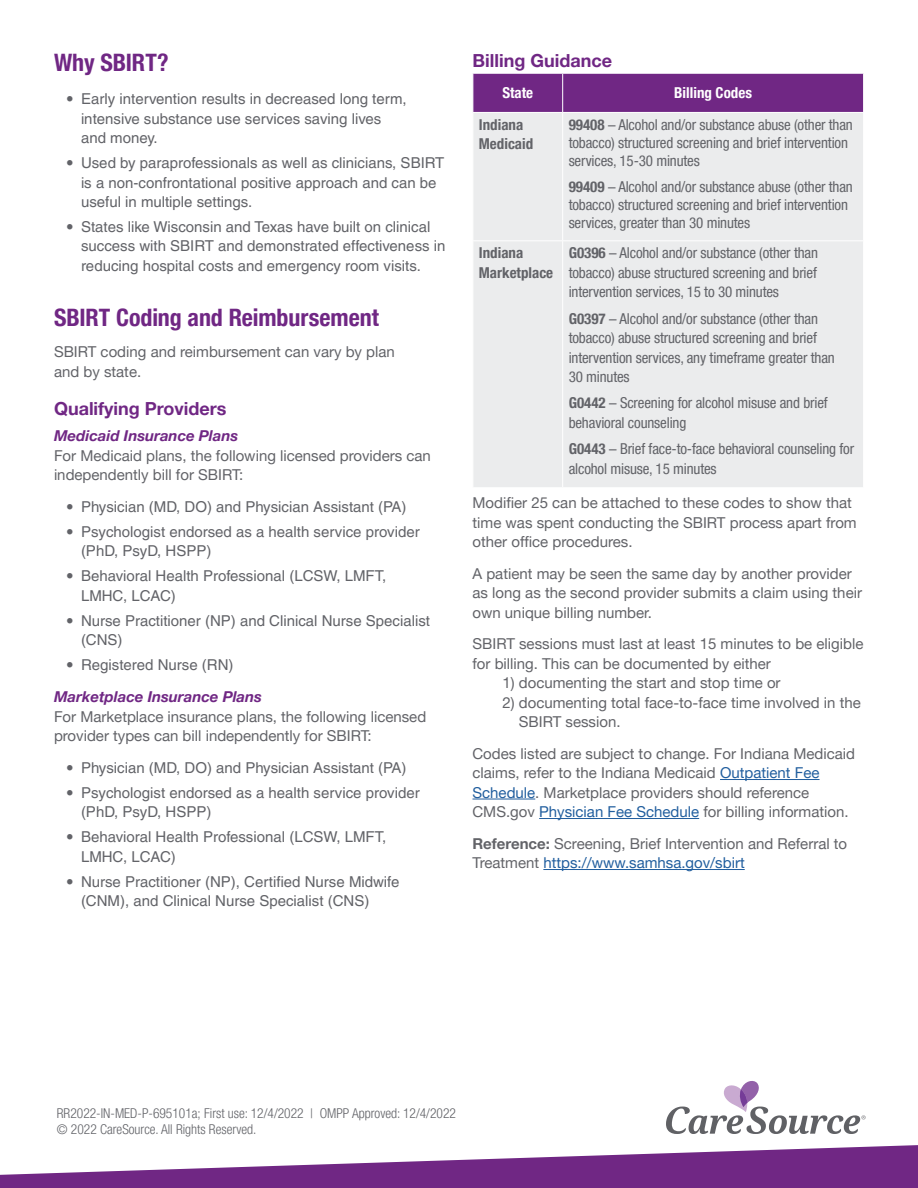
<style>
.page{position:relative;width:918px;height:1188px;background:#fff}
.page>*{position:absolute;margin:0;border:0;box-sizing:border-box;transform-origin:0 0}
.t1{font:700 condensed 24px "Helvetica Neue LT Pro";letter-spacing:-.005em;color:#702784}
.t2{font:700 18px "Helvetica Neue LT Pro";color:#702784}
.t3{font:15px/19.5px "Helvetica Neue LT Pro";color:#626368}
.t4{font:15px/19.5px "Helvetica LT Pro";color:#626368}
.t5{font:condensed 15px/19.5px "Helvetica Neue LT Pro";letter-spacing:-.01em;color:#626368}
.t6{font:italic 700 15px "Helvetica Neue LT Pro";color:#702784}
.t7{font:700 condensed 15px/19.5px "Helvetica Neue LT Pro";color:#626368}
.t8{font:700 condensed 15px "Helvetica Neue LT Pro";color:#fff}
.t9{font:300 condensed 13.5px/16.5px "Helvetica Neue LT Pro";color:#626368}
.s1{font-family:"Helvetica Neue LT Pro"}
.s2{font-weight:700}
.s3{color:#215e9e}
</style>
<div class="page">
<hr style="left:720px;top:779px;width:100px;height:1px;background:#215e9e">
<hr style="left:472px;top:799px;width:63px;height:1px;background:#215e9e">
<hr style="left:539px;top:818px;width:160px;height:1px;background:#215e9e">
<hr style="left:543px;top:869px;width:202px;height:1px;background:#215e9e">
<div style="left:473px;top:74px;width:390px;height:38px;background:#702784"></div>
<div style="left:473px;top:113px;width:390px;height:374px;background:#ebeced"></div>
<hr style="left:562px;top:74px;width:1px;height:38px;background:#fff">
<hr style="left:562px;top:113px;width:1px;height:127px;background:#fff">
<hr style="left:472px;top:240px;width:91px;height:1px;background:#fff">
<hr style="left:563px;top:240px;width:301px;height:1px;background:#fff">
<hr style="left:562px;top:241px;width:1px;height:246px;background:#fff">
<svg style="left:666px;top:1081px;width:200px;height:53px"></svg>
<svg style="left:0;top:1145px;width:918px;height:43px"></svg>
<h1 class="t1" style="left:54px;top:48px;width:116px">Why SBIRT?</h1>
<p class="t4" style="left:81px;top:89px;width:327px;text-indent:-15px"><span class="s1">•</span> Early intervention results in decreased long term, intensive substance use services saving lives and money.</p>
<p class="t4" style="left:81px;top:153px;width:365px;text-indent:-15px"><span class="s1">•</span> Used by paraprofessionals as well as clinicians, SBIRT is a non-confrontational positive approach and can be useful in multiple settings.</p>
<p class="t4" style="left:81px;top:217px;width:366px;text-indent:-15px"><span class="s1">•</span> States like Wisconsin and Texas have built on clinical success with SBIRT and demonstrated effectiveness in reducing hospital costs and emergency room visits.</p>
<h1 class="t1" style="left:54px;top:303px;width:326px">SBIRT Coding and Reimbursement</h1>
<p class="t3" style="left:54px;top:342px;width:342px">SBIRT coding and reimbursement can vary by plan and by state.</p>
<p class="t2" style="left:54px;top:398px;width:174px">Qualifying Providers</p>
<p class="t6" style="left:54px;top:427px;width:186px">Medicaid Insurance Plans</p>
<p class="t3" style="left:54px;top:445px;width:378px">For Medicaid plans, the following licensed providers can independently bill for SBIRT:</p>
<p class="t4" style="left:66px;top:497px;width:342px"><span class="s1">•</span> Physician (MD, DO) and Physician Assistant (PA)</p>
<p class="t4" style="left:81px;top:522px;width:340px;text-indent:-15px"><span class="s1">•</span> Psychologist endorsed as a health service provider (PhD, PsyD, HSPP)</p>
<p class="t4" style="left:81px;top:566px;width:307px;text-indent:-15px"><span class="s1">•</span> Behavioral Health Professional (LCSW, LMFT,<br>LMHC, LCAC)</p>
<p class="t4" style="left:81px;top:610px;width:351px;text-indent:-15px"><span class="s1">•</span> Nurse Practitioner (NP) and Clinical Nurse Specialist (CNS)</p>
<p class="t4" style="left:66px;top:655px;width:169px"><span class="s1">•</span> Registered Nurse (RN)</p>
<p class="t6" style="left:54px;top:688px;width:210px">Marketplace Insurance Plans</p>
<p class="t3" style="left:54px;top:706px;width:374px">For Marketplace insurance plans, the following licensed provider types can bill independently for SBIRT:</p>
<p class="t4" style="left:66px;top:758px;width:342px"><span class="s1">•</span> Physician (MD, DO) and Physician Assistant (PA)</p>
<p class="t4" style="left:81px;top:783px;width:340px;text-indent:-15px"><span class="s1">•</span> Psychologist endorsed as a health service provider (PhD, PsyD, HSPP)</p>
<p class="t4" style="left:81px;top:827px;width:307px;text-indent:-15px"><span class="s1">•</span> Behavioral Health Professional (LCSW, LMFT,<br>LMHC, LCAC)</p>
<p class="t4" style="left:81px;top:871px;width:320px;text-indent:-15px"><span class="s1">•</span> Nurse Practitioner (NP), Certified Nurse Midwife (CNM), and Clinical Nurse Specialist (CNS)</p>
<p class="t2" style="left:472px;top:49px;width:141px">Billing Guidance</p>
<p class="t8" style="left:502px;top:84px;width:32px">State</p>
<p class="t8" style="left:674px;top:84px;width:79px">Billing Codes</p>
<p class="t7" style="left:479px;top:115px;width:56px">Indiana<br>Medicaid</p>
<p class="t5" style="left:569px;top:115px;width:286px;line-height:18px"><span class="s2">99408</span> – Alcohol and/or substance abuse (other than tobacco) structured screening and brief intervention services, 15-30 minutes</p>
<p class="t5" style="left:569px;top:178px;width:286px;line-height:18px"><span class="s2">99409</span> – Alcohol and/or substance abuse (other than tobacco) structured screening and brief intervention services, greater than 30 minutes</p>
<p class="t7" style="left:479px;top:243px;width:76px">Indiana<br>Marketplace</p>
<p class="t5" style="left:569px;top:243px;width:251px;text-align:justify"><span class="s2">G0396</span> – Alcohol and/or substance (other than tobacco) abuse structured screening and brief intervention services, 15 to 30 minutes</p>
<p class="t5" style="left:569px;top:308px;width:268px"><span class="s2">G0397</span> – Alcohol and/or substance (other than tobacco) abuse structured screening and brief intervention services, any timeframe greater than 30 minutes</p>
<p class="t5" style="left:569px;top:393px;width:261px"><span class="s2">G0442</span> – Screening for alcohol misuse and brief behavioral counseling</p>
<p class="t5" style="left:569px;top:439px;width:287px"><span class="s2">G0443</span> – Brief face-to-face behavioral counseling for alcohol misuse, 15 minutes</p>
<p class="t3" style="left:473px;top:493px;width:386px">Modifier 25 can be attached to these codes to show that time was spent conducting the SBIRT process apart from other office procedures.</p>
<p class="t3" style="left:473px;top:563px;width:391px">A patient may be seen the same day by another provider as long as the second provider submits a claim using their own unique billing number.</p>
<p class="t3" style="left:473px;top:634px;width:392px">SBIRT sessions must last at least 15 minutes to be eligible for billing. This can be documented by either</p>
<p class="t3" style="left:503px;top:673px;width:280px">1) documenting the start and stop time or</p>
<p class="t3" style="left:519px;top:692px;width:344px;text-indent:-16px">2) documenting total face-to-face time involved in the<br>SBIRT session.</p>
<p class="t3" style="left:473px;top:743px;width:384px">Codes listed are subject to change. For Indiana Medicaid claims, refer to the Indiana Medicaid <span class="s3">Outpatient Fee Schedule</span>. Marketplace providers should reference CMS.gov <span class="s3">Physician Fee Schedule</span> for billing information.</p>
<p class="t3" style="left:473px;top:833px;width:376px"><span class="s2">Reference:</span> Screening, Brief Intervention and Referral to<br>Treatment <span class="s3">https://www.samhsa.gov/sbirt</span></p>
<p class="t9" style="left:57px;top:1104px;width:401px">RR2022-IN-MED-P-695101a; First use: 12/4/2022 | OMPP Approved: 12/4/2022 © 2022 CareSource. All Rights Reserved.</p>
</div>
